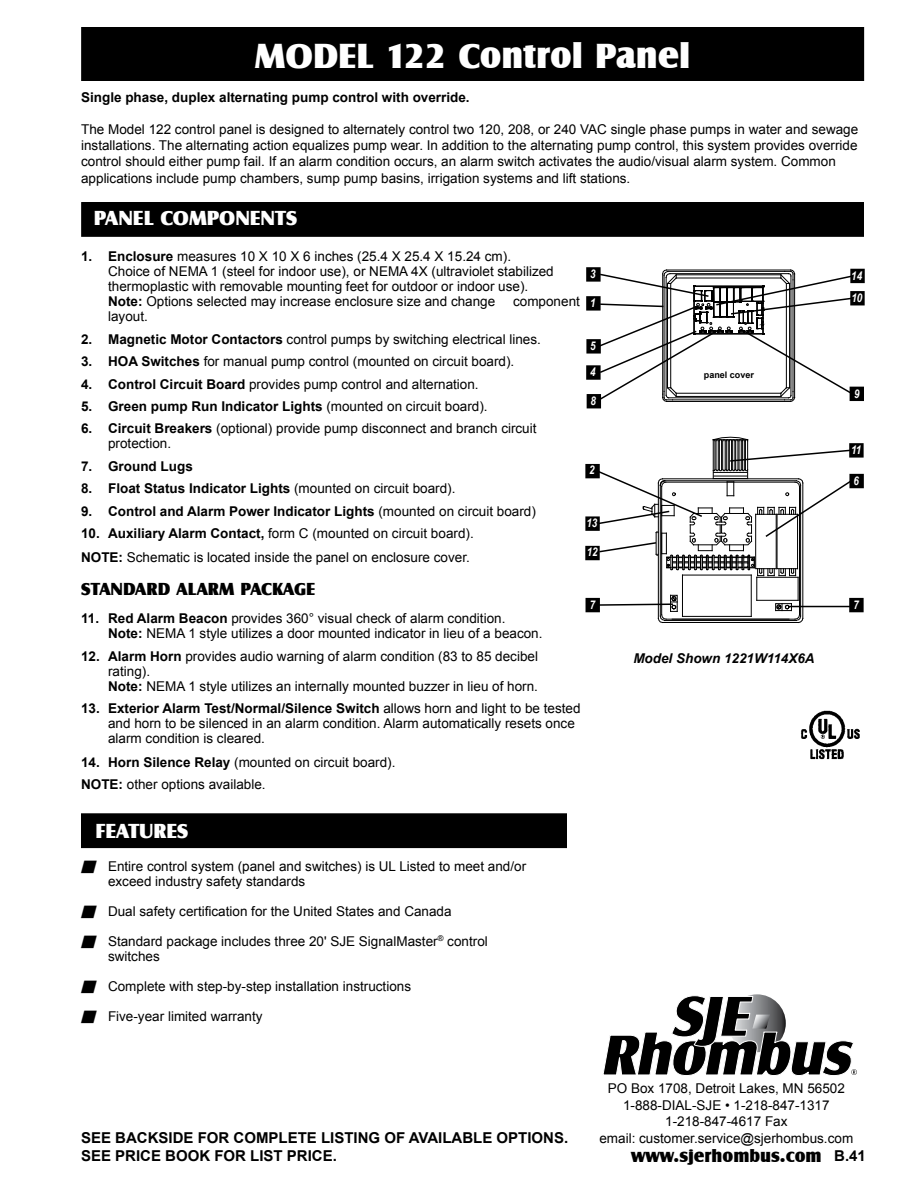
<style>
.page{position:relative;width:918px;height:1188px;background:#fff}
.page>*{position:absolute;margin:0;border:0;box-sizing:border-box;transform-origin:0 0}
.t1{font:36px "Castle T Ultr";color:#fff}
.t2{font:21px "Castle T Ultr";color:#fff}
.t3{font:18px "Castle T Ultr";color:#000}
.t4{font:700 15px/18px "Arial";color:#000}
.t5{font:13.5px/15px "Arial";color:#000}
.t6{font:700 13.5px "Arial";color:#000}
.t7{font:italic 700 13.5px "Arial";color:#000}
.t8{font:italic 700 12px "Arial Narrow";color:#fff}
.t9{font:700 9px "Arial";color:#000}
.s1{font-weight:700}
.s2{font-weight:400}
</style>
<div class="page">
<img style="left:800px;top:710px;width:60px;height:50px">
<div style="left:82px;top:28px;width:781px;height:52px;background:#000"></div>
<div style="left:81px;top:27px;width:783px;height:54px;border:2px solid #000"></div>
<div style="left:82px;top:814px;width:484px;height:33px;background:#000"></div>
<div style="left:81px;top:813px;width:486px;height:35px;border:2px solid #000"></div>
<div style="left:82px;top:203px;width:781px;height:33px;background:#000"></div>
<div style="left:81px;top:202px;width:783px;height:35px;border:2px solid #000"></div>
<svg style="left:603px;top:995px;width:254px;height:81px"></svg>
<div style="left:587px;top:366px;width:13px;height:13px;background:#000"></div>
<div style="left:586px;top:365px;width:15px;height:15px;border:2px solid #000"></div>
<div style="left:850px;top:444px;width:13px;height:13px;background:#000"></div>
<div style="left:849px;top:443px;width:15px;height:15px;border:2px solid #000"></div>
<div style="left:587px;top:297px;width:13px;height:13px;background:#000"></div>
<div style="left:586px;top:296px;width:15px;height:15px;border:2px solid #000"></div>
<div style="left:587px;top:268px;width:13px;height:13px;background:#000"></div>
<div style="left:586px;top:267px;width:15px;height:15px;border:2px solid #000"></div>
<div style="left:587px;top:395px;width:13px;height:13px;background:#000"></div>
<div style="left:587px;top:394px;width:14px;height:14px;border:2px solid #000"></div>
<div style="left:586px;top:547px;width:13px;height:13px;background:#000"></div>
<div style="left:585px;top:546px;width:15px;height:14px;border:2px solid #000"></div>
<div style="left:851px;top:269px;width:13px;height:13px;background:#000"></div>
<div style="left:850px;top:269px;width:15px;height:14px;border:2px solid #000"></div>
<div style="left:587px;top:340px;width:13px;height:13px;background:#000"></div>
<div style="left:586px;top:339px;width:15px;height:15px;border:2px solid #000"></div>
<div style="left:851px;top:292px;width:13px;height:13px;background:#000"></div>
<div style="left:850px;top:291px;width:15px;height:14px;border:2px solid #000"></div>
<div style="left:850px;top:387px;width:13px;height:13px;background:#000"></div>
<div style="left:850px;top:387px;width:14px;height:14px;border:2px solid #000"></div>
<svg style="left:596px;top:270px;width:259px;height:133px"></svg>
<div style="left:586px;top:465px;width:13px;height:13px;background:#000"></div>
<div style="left:585px;top:464px;width:15px;height:14px;border:2px solid #000"></div>
<div style="left:850px;top:599px;width:13px;height:13px;background:#000"></div>
<div style="left:849px;top:598px;width:15px;height:14px;border:2px solid #000"></div>
<div style="left:586px;top:517px;width:13px;height:13px;background:#000"></div>
<div style="left:585px;top:516px;width:15px;height:15px;border:2px solid #000"></div>
<div style="left:850px;top:475px;width:13px;height:13px;background:#000"></div>
<div style="left:849px;top:474px;width:15px;height:14px;border:2px solid #000"></div>
<div style="left:586px;top:599px;width:13px;height:13px;background:#000"></div>
<div style="left:586px;top:598px;width:14px;height:14px;border:2px solid #000"></div>
<svg style="left:597px;top:437px;width:256px;height:186px"></svg>
<h1 class="t1" style="left:255px;top:34px;width:437px">MODEL 122 Control Panel</h1>
<p class="t6" style="left:81px;top:88px;width:390px">Single phase, duplex alternating pump control with override.</p>
<p class="t5" style="left:81px;top:121px;width:779px;line-height:16.2px">The Model 122 control panel is designed to alternately control two 120, 208, or 240 VAC single phase pumps in water and sewage installations. The alternating action equalizes pump wear. In addition to the alternating pump control, this system provides override control should either pump fail. If an alarm condition occurs, an alarm switch activates the audio/visual alarm system. Common applications include pump chambers, sump pump basins, irrigation systems and lift stations.</p>
<h2 class="t2" style="left:94px;top:206px;width:205px">PANEL COMPONENTS</h2>
<p class="t5" style="left:108px;top:249px;width:447px;text-indent:-27px"><span class="s1">1. Enclosure</span> measures 10 X 10 X 6 inches (25.4 X 25.4 X 15.24 cm).<br>Choice of NEMA 1 (steel for indoor use), or NEMA 4X (ultraviolet stabilized thermoplastic with removable mounting feet for outdoor or indoor use).<br><span class="s1">Note:</span> Options selected may increase enclosure size and change</p>
<p class="t5" style="left:513px;top:294px;width:68px">component</p>
<p class="t8" style="left:590px;top:265px;width:7px">3</p>
<p class="t8" style="left:590px;top:294px;width:7px">1</p>
<p class="t5" style="left:108px;top:309px;width:41px">layout.</p>
<p class="t5" style="left:81px;top:332px;width:461px"><span class="s1">2. Magnetic Motor Contactors</span> control pumps by switching electrical lines.</p>
<p class="t5" style="left:81px;top:354px;width:435px"><span class="s1">3. HOA Switches</span> for manual pump control (mounted on circuit board).</p>
<p class="t5" style="left:81px;top:376px;width:399px"><span class="s1">4. Control Circuit Board</span> provides pump control and alternation.</p>
<p class="t6" style="left:81px;top:397px;width:408px">5. Green pump Run Indicator Lights <span class="s2">(mounted on circuit board).</span></p>
<p class="t5" style="left:108px;top:421px;width:430px;text-indent:-27px"><span class="s1">6. Circuit Breakers</span> (optional) provide pump disconnect and branch circuit protection.</p>
<p class="t6" style="left:81px;top:457px;width:113px">7. Ground Lugs</p>
<p class="t6" style="left:81px;top:480px;width:376px">8. Float Status Indicator Lights <span class="s2">(mounted on circuit board).</span></p>
<p class="t6" style="left:81px;top:502px;width:456px">9. Control and Alarm Power Indicator Lights <span class="s2">(mounted on circuit board)</span></p>
<p class="t5" style="left:81px;top:522px;width:394px;line-height:23.7px"><span class="s1">10. Auxiliary Alarm Contact,</span> form C (mounted on circuit board).<br><span class="s1">NOTE:</span> Schematic is located inside the panel on enclosure cover.</p>
<h3 class="t3" style="left:81px;top:578px;width:236px">STANDARD ALARM PACKAGE</h3>
<p class="t5" style="left:108px;top:611px;width:436px;text-indent:-27px"><span class="s1">11. Red Alarm Beacon</span> provides 360° visual check of alarm condition.<br><span class="s1">Note:</span> NEMA 1 style utilizes a door mounted indicator in lieu of a beacon.</p>
<p class="t5" style="left:108px;top:649px;width:431px;text-indent:-27px"><span class="s1">12. Alarm Horn</span> provides audio warning of alarm condition (83 to 85 decibel rating).<br><span class="s1">Note:</span> NEMA 1 style utilizes an internally mounted buzzer in lieu of horn.</p>
<p class="t5" style="left:108px;top:701px;width:474px;text-indent:-27px"><span class="s1">13. Exterior Alarm Test/Normal/Silence Switch</span> allows horn and light to be tested and horn to be silenced in an alarm condition. Alarm automatically resets once alarm condition is cleared.</p>
<p class="t5" style="left:81px;top:751px;width:316px;line-height:22.5px"><span class="s1">14. Horn Silence Relay</span> (mounted on circuit board).<br><span class="s1">NOTE:</span> other options available.</p>
<h2 class="t2" style="left:95px;top:818px;width:94px">FEATURES</h2>
<p class="t5" style="left:108px;top:858px;width:420px;text-indent:-27px">■ Entire control system (panel and switches) is UL Listed to meet and/or exceed industry safety standards</p>
<p class="t5" style="left:81px;top:903px;width:372px">■ Dual safety certification for the United States and Canada</p>
<p class="t5" style="left:108px;top:933px;width:381px;text-indent:-27px">■ Standard package includes three 20' SJE SignalMaster<sup>®</sup> control switches</p>
<p class="t5" style="left:81px;top:978px;width:332px">■ Complete with step-by-step installation instructions</p>
<p class="t5" style="left:81px;top:1008px;width:183px">■ Five-year limited warranty</p>
<p class="t8" style="left:590px;top:337px;width:7px">5</p>
<p class="t8" style="left:590px;top:363px;width:7px">4</p>
<p class="t9" style="left:704px;top:369px;width:52px">panel cover</p>
<p class="t8" style="left:591px;top:392px;width:7px">8</p>
<p class="t8" style="left:589px;top:461px;width:7px">2</p>
<p class="t8" style="left:586px;top:513px;width:12px">13</p>
<p class="t8" style="left:587px;top:543px;width:12px">12</p>
<p class="t8" style="left:590px;top:595px;width:7px">7</p>
<p class="t7" style="left:633px;top:649px;width:183px">Model Shown 1221W114X6A</p>
<p class="t8" style="left:851px;top:267px;width:12px">14</p>
<p class="t8" style="left:851px;top:289px;width:12px">10</p>
<p class="t8" style="left:854px;top:384px;width:7px">9</p>
<p class="t8" style="left:851px;top:441px;width:12px">11</p>
<p class="t8" style="left:853px;top:471px;width:7px">6</p>
<p class="t8" style="left:853px;top:596px;width:7px">7</p>
<p class="t4" style="left:81px;top:1129px;width:489px">SEE BACKSIDE FOR COMPLETE LISTING OF AVAILABLE OPTIONS.<br>SEE PRICE BOOK FOR LIST PRICE.</p>
<p class="t5" style="left:599px;top:1080px;width:255px;line-height:16.5px;text-align:center">PO Box 1708, Detroit Lakes, MN 56502<br>1-888-DIAL-SJE • 1-218-847-1317<br>1-218-847-4617 Fax<br>email: customer.service@sjerhombus.com</p>
<h3 class="t3" style="left:631px;top:1145px;width:192px">www.sjerhombus.com</h3>
<p class="t4" style="left:834px;top:1148px;width:33px">B.41</p>
</div>
